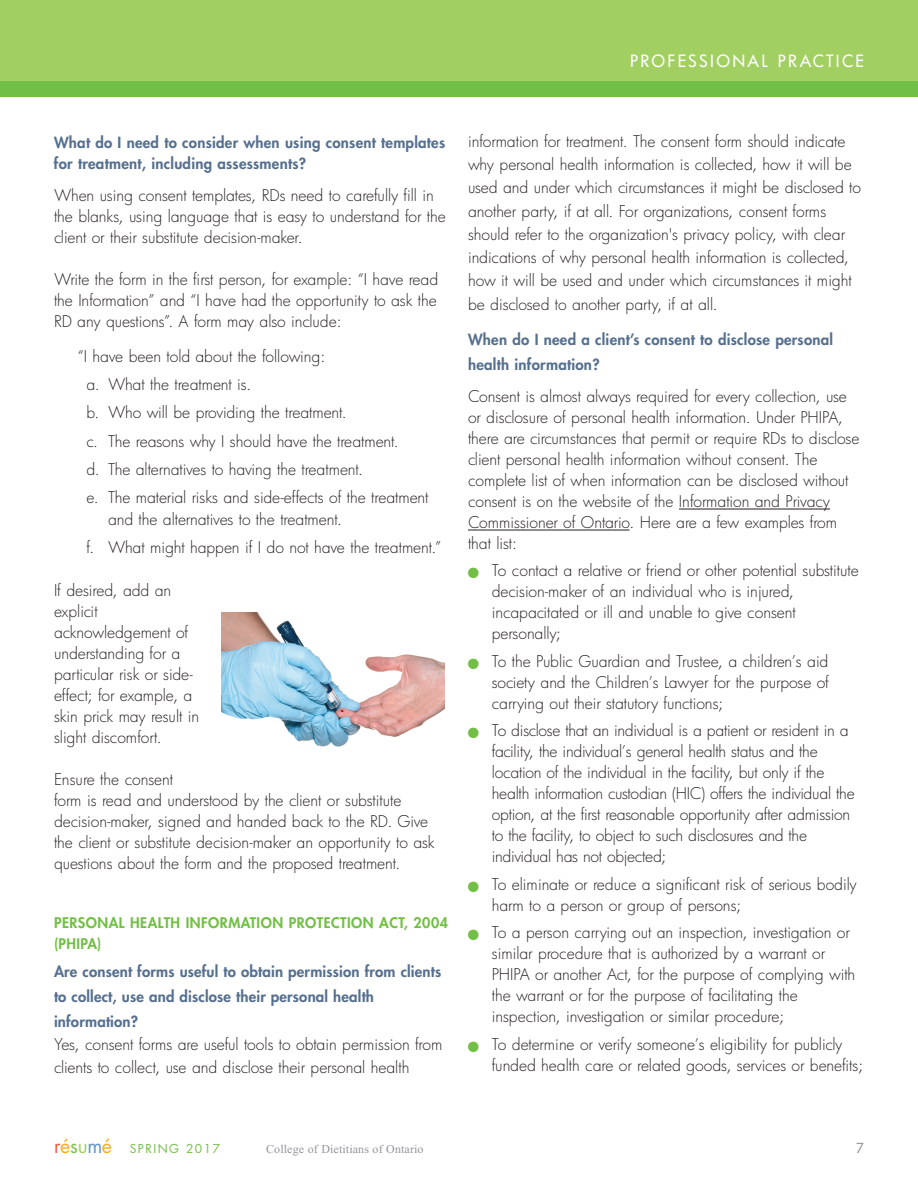
<style>
.page{position:relative;width:918px;height:1188px;background:#fff}
.page>*{position:absolute;margin:0;border:0;box-sizing:border-box;transform-origin:0 0}
.t1{font:500 16.5px "Futura";letter-spacing:.14em;color:#fff}
.t2{font:300 15.75px/21px "Futura";letter-spacing:-.005em;color:#231f20}
.t3{font:800 15px/24.8px "Futura";letter-spacing:.015em;color:#556f8f}
.t4{font:800 14.25px/21px "Futura";letter-spacing:.035em;color:#71bf44}
.t5{font:500 13.5px "Futura";color:#939598}
.t6{font:12px "Times New Roman";letter-spacing:.01em;color:#939598}
.t7{font:12px "Futura";letter-spacing:.125em;color:#71bf44}
.s1{color:#71bf44}
.s2{font-size:19.5px;color:#f05946}
.s3{font-size:19.5px;color:#faaf18}
.s4{font-size:19.5px;color:#78c14a}
.s5{font-size:19.5px;color:#a2cf62}
.s6{font-size:19.5px;color:#5d96cf}
</style>
<div class="page">
<div style="left:3px;top:0;width:915px;height:84px;background:#a2cf62"></div>
<div style="left:0;top:82px;width:918px;height:15px;background:#71bf44"></div>
<hr style="left:679px;top:509px;width:151px;height:1px;background:#231f20">
<hr style="left:468px;top:530px;width:162px;height:1px;background:#231f20">
<div style="left:0;top:0;width:7px;height:87px;background:#a2cf62"></div>
<div style="left:0;top:82px;width:17px;height:15px;background:#71bf44"></div>
<img style="left:221px;top:612px;width:224px;height:135px">
<p class="t1" style="left:630px;top:51px;width:235px">PROFESSIONAL PRACTICE</p>
<p class="t3" style="left:54px;top:132px;width:393px;line-height:21px">What do I need to consider when using consent templates for treatment, including assessments?</p>
<p class="t2" style="left:54px;top:185px;width:393px">When using consent templates, RDs need to carefully fill in the blanks, using language that is easy to understand for the client or their substitute decision-maker.</p>
<p class="t2" style="left:54px;top:269px;width:386px;text-align:justify">Write the form in the first person, for example: “I have read the Information” and “I have had the opportunity to ask the RD any questions”. A form may also include:</p>
<p class="t2" style="left:86px;top:342px;width:344px;line-height:28.2px;text-indent:-9px">“I have been told about the following:<br>a. What the treatment is.<br>b. Who will be providing the treatment.<br>c. The reasons why I should have the treatment.<br>d. The alternatives to having the treatment.<br>e. The material risks and side-effects of the treatment</p>
<p class="t2" style="left:86px;top:505px;width:357px;line-height:28.2px;text-indent:22px">and the alternatives to the treatment.<br>f. What might happen if I do not have the treatment.”</p>
<p class="t2" style="left:54px;top:580px;width:147px">If desired, add an explicit acknowledgement of understanding for a particular risk or side&shy;effect; for example, a skin prick may result in slight discomfort.</p>
<p class="t2" style="left:54px;top:769px;width:382px">Ensure the consent<br>form is read and understood by the client or substitute decision-maker, signed and handed back to the RD. Give the client or substitute decision-maker an opportunity to ask questions about the form and the proposed treatment.</p>
<p class="t4" style="left:54px;top:912px;width:396px">PERSONAL HEALTH INFORMATION PROTECTION ACT, 2004 (PHIPA)</p>
<p class="t3" style="left:54px;top:959px;width:389px">Are consent forms useful to obtain permission from clients to collect, use and disclose their personal health information?</p>
<p class="t2" style="left:54px;top:1033px;width:390px;line-height:23.2px">Yes, consent forms are useful tools to obtain permission from clients to collect, use and disclose their personal health</p>
<p class="t2" style="left:468px;top:130px;width:395px;line-height:23.2px">information for treatment. The consent form should indicate why personal health information is collected, how it will be used and under which circumstances it might be disclosed to another party, if at all. For organizations, consent forms should refer to the organization's privacy policy, with clear indications of why personal health information is collected, how it will be used and under which circumstances it might be disclosed to another party, if at all.</p>
<p class="t3" style="left:468px;top:327px;width:367px">When do I need a client’s consent to disclose personal health information?</p>
<p class="t2" style="left:468px;top:386px;width:393px">Consent is almost always required for every collection, use or disclosure of personal health information. Under PHIPA, there are circumstances that permit or require RDs to disclose client personal health information without consent. The complete list of when information can be disclosed without consent is on the website of the Information and Privacy Commissioner of Ontario. Here are a few examples from that list:</p>
<p class="t2" style="left:492px;top:560px;width:369px;text-indent:-24px"><span class="s1">■</span> To contact a relative or friend or other potential substitute decision-maker of an individual who is injured, incapacitated or ill and unable to give consent personally;</p>
<p class="t2" style="left:492px;top:651px;width:339px;text-align:justify;text-indent:-24px"><span class="s1">■</span> To the Public Guardian and Trustee, a children’s aid society and the Children’s Lawyer for the purpose of carrying out their statutory functions;</p>
<p class="t2" style="left:492px;top:720px;width:364px;text-indent:-24px"><span class="s1">■</span> To disclose that an individual is a patient or resident in a facility, the individual’s general health status and the location of the individual in the facility, but only if the health information custodian (HIC) offers the individual the option, at the first reasonable opportunity after admission to the facility, to object to such disclosures and the individual has not objected;</p>
<p class="t2" style="left:492px;top:874px;width:367px;text-indent:-24px"><span class="s1">■</span> To eliminate or reduce a significant risk of serious bodily harm to a person or group of persons;</p>
<p class="t2" style="left:492px;top:922px;width:365px;text-indent:-24px"><span class="s1">■</span> To a person carrying out an inspection, investigation or similar procedure that is authorized by a warrant or PHIPA or another Act, for the purpose of complying with the warrant or for the purpose of facilitating the inspection, investigation or similar procedure;</p>
<p class="t2" style="left:492px;top:1034px;width:373px;text-indent:-24px"><span class="s1">■</span> To determine or verify someone’s eligibility for publicly funded health care or related goods, services or benefits;</p>
<p class="t7" style="left:54px;top:1140px;width:168px"><span class="s2">r</span><span class="s3">é</span><span class="s4">s</span><span class="s5">u</span><span class="s6">m</span><span class="s3">é</span> SPRING 2017</p>
<p class="t6" style="left:266px;top:1141px;width:159px">College of Dietitians of Ontario</p>
<p class="t5" style="left:856px;top:1140px;width:9px">7</p>
</div>
